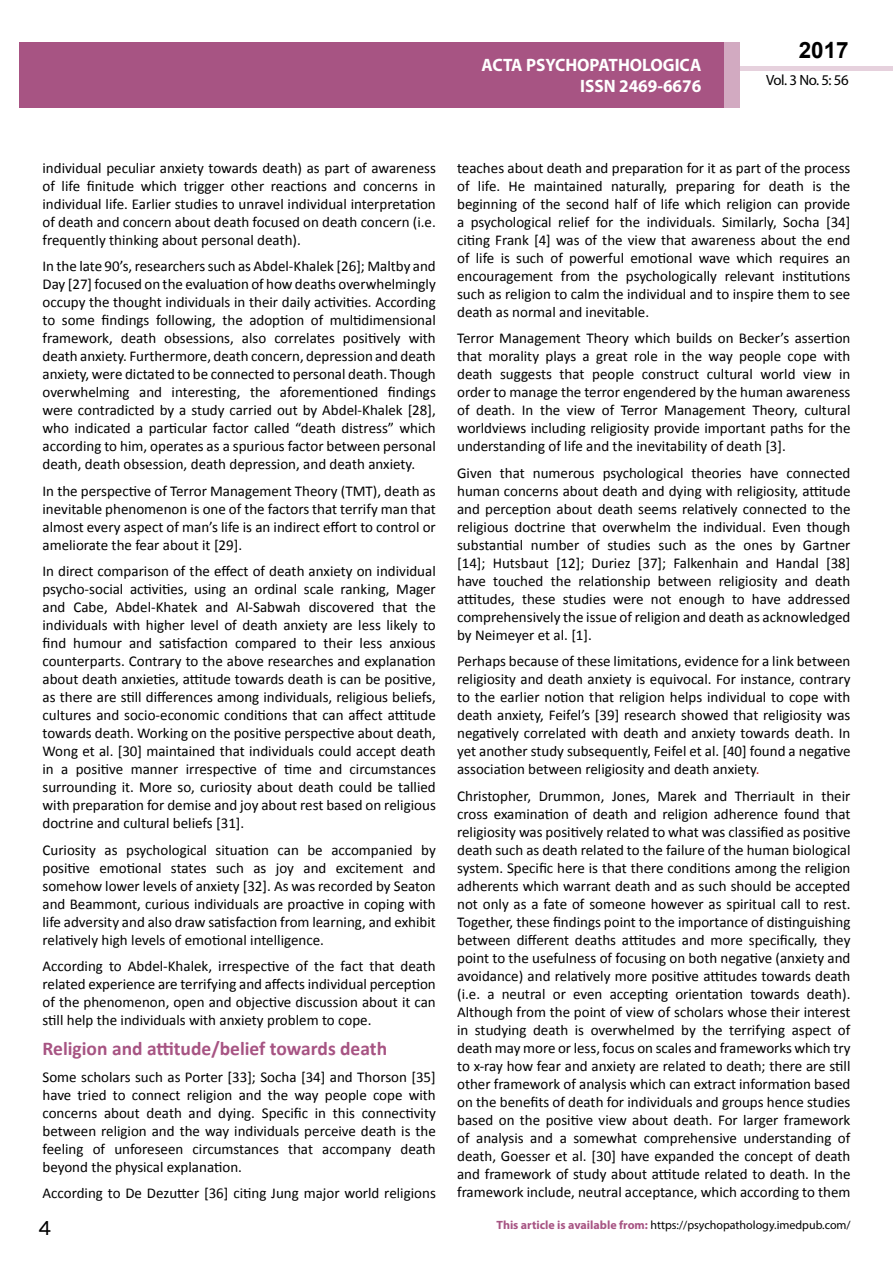
<style>
.page{position:relative;width:893px;height:1263px;background:#fff}
.page>*{position:absolute;margin:0;border:0;box-sizing:border-box;transform-origin:0 0}
.t1{font:25.5px "Tunga";color:#000}
.t2{font:700 22.5px "Arial";color:#000}
.t3{font:700 19.5px "Calibri";color:#a75483}
.t4{font:700 18px/21.6px "Myriad Pro";color:#fff;text-align:right;scale:.96 1}
.t5{font:15px/18px "Calibri";color:#000;text-align:justify}
.t6{font:14.85px "Myriad Pro";letter-spacing:-.03em;color:#000}
.t7{font:12px "Myriad Pro";color:#000}
.s1{color:#c00000}
.s2{font-weight:700;color:#a75483}
</style>
<div class="page">
<div style="left:722px;top:66px;width:171px;height:5px;background:#e6d1dd"></div>
<div style="left:19px;top:42px;width:706px;height:66px;background:#a75483"></div>
<div style="left:725px;top:43px;width:15px;height:65px;background:#d2aac1"></div>
<p class="t4" style="left:482px;top:53px;width:230px">ACTA PSYCHOPATHOLOGICA<br>ISSN 2469-6676</p>
<h2 class="t2" style="left:799px;top:35px;width:52px">2017</h2>
<p class="t6" style="left:766px;top:71px;width:84px">Vol. 3 No. 5: 56</p>
<p class="t5" style="left:43px;top:159px;width:395px">individual peculiar anxiety towards death) as part of awareness of life finitude which trigger other reactions and concerns in individual life. Earlier studies to unravel individual interpretation of death and concern about death focused on death concern (i.e. frequently thinking about personal death).</p>
<p class="t5" style="left:43px;top:257px;width:395px">In the late 90’s, researchers such as Abdel-Khalek [26]; Maltby and Day [27] focused on the evaluation of how deaths overwhelmingly occupy the thought individuals in their daily activities. According to some findings following, the adoption of multidimensional framework, death obsessions, also correlates positively with death anxiety. Furthermore, death concern, depression and death anxiety, were dictated to be connected to personal death. Though overwhelming and interesting, the aforementioned findings were contradicted by a study carried out by Abdel-Khalek [28], who indicated a particular factor called “death distress” which according to him, operates as a spurious factor between personal death, death obsession, death depression, and death anxiety.</p>
<p class="t5" style="left:43px;top:482px;width:395px">In the perspective of Terror Management Theory (TMT), death as inevitable phenomenon is one of the factors that terrify man that almost every aspect of man’s life is an indirect effort to control or ameliorate the fear about it [29].</p>
<p class="t5" style="left:43px;top:562px;width:395px">In direct comparison of the effect of death anxiety on individual psycho-social activities, using an ordinal scale ranking, Mager and Cabe, Abdel-Khatek and Al-Sabwah discovered that the individuals with higher level of death anxiety are less likely to find humour and satisfaction compared to their less anxious counterparts. Contrary to the above researches and explanation about death anxieties, attitude towards death is can be positive, as there are still differences among individuals, religious beliefs, cultures and socio-economic conditions that can affect attitude towards death. Working on the positive perspective about death, Wong et al. [30] maintained that individuals could accept death in a positive manner irrespective of time and circumstances surrounding it. More so, curiosity about death could be tallied with preparation for demise and joy about rest based on religious doctrine and cultural beliefs [31].</p>
<p class="t5" style="left:43px;top:841px;width:395px">Curiosity as psychological situation can be accompanied by positive emotional states such as joy and excitement and somehow lower levels of anxiety [32]. As was recorded by Seaton and Beammont, curious individuals are proactive in coping with life adversity and also draw satisfaction from learning, and exhibit relatively high levels of emotional intelligence.</p>
<p class="t5" style="left:43px;top:957px;width:395px">According to Abdel-Khalek, irrespective of the fact that death related experience are terrifying and affects individual perception of the phenomenon, open and objective discussion about it can still help the individuals with anxiety problem to cope.</p>
<h3 class="t3" style="left:43px;top:1036px;width:346px">Religion and attitude/belief towards death</h3>
<p class="t5" style="left:43px;top:1068px;width:395px">Some scholars such as Porter [33]; Socha [34] and Thorson [35] have tried to connect religion and the way people cope with concerns about death and dying. Specific in this connectivity between religion and the way individuals perceive death is the feeling of unforeseen circumstances that accompany death beyond the physical explanation.</p>
<p class="t5" style="left:43px;top:1184px;width:395px">According to De Dezutter [36] citing Jung major world religions</p>
<p class="t5" style="left:457px;top:159px;width:395px">teaches about death and preparation for it as part of the process of life. He maintained naturally, preparing for death is the beginning of the second half of life which religion can provide a psychological relief for the individuals. Similarly, Socha [34] citing Frank [4] was of the view that awareness about the end of life is such of powerful emotional wave which requires an encouragement from the psychologically relevant institutions such as religion to calm the individual and to inspire them to see death as normal and inevitable.</p>
<p class="t5" style="left:457px;top:329px;width:395px">Terror Management Theory which builds on Becker’s assertion that morality plays a great role in the way people cope with death suggests that people construct cultural world view in order to manage the terror engendered by the human awareness of death. In the view of Terror Management Theory, cultural worldviews including religiosity provide important paths for the understanding of life and the inevitability of death [3].</p>
<p class="t5" style="left:457px;top:464px;width:395px">Given that numerous psychological theories have connected human concerns about death and dying with religiosity, attitude and perception about death seems relatively connected to the religious doctrine that overwhelm the individual. Even though substantial number of studies such as the ones by Gartner [14]; Hutsbaut [12]; Duriez [37]; Falkenhain and Handal [38] have touched the relationship between religiosity and death attitudes, these studies were not enough to have addressed comprehensively the issue of religion and death as acknowledged by Neimeyer et al. [1].</p>
<p class="t5" style="left:457px;top:652px;width:395px">Perhaps because of these limitations, evidence for a link between religiosity and death anxiety is equivocal. For instance, contrary to the earlier notion that religion helps individual to cope with death anxiety, Feifel’s [39] research showed that religiosity was negatively correlated with death and anxiety towards death. In yet another study subsequently, Feifel et al. [40] found a negative association between religiosity and death anxiety<span class="s1">.</span></p>
<p class="t5" style="left:457px;top:787px;width:395px">Christopher, Drummon, Jones, Marek and Therriault in their cross examination of death and religion adherence found that religiosity was positively related to what was classified as positive death such as death related to the failure of the human biological system. Specific here is that there conditions among the religion adherents which warrant death and as such should be accepted not only as a fate of someone however as spiritual call to rest.<br>Together, these findings point to the importance of distinguishing between different deaths attitudes and more specifically, they point to the usefulness of focusing on both negative (anxiety and avoidance) and relatively more positive attitudes towards death (i.e. a neutral or even accepting orientation towards death).<br>Although from the point of view of scholars whose their interest in studying death is overwhelmed by the terrifying aspect of death may more or less, focus on scales and frameworks which try to x-ray how fear and anxiety are related to death; there are still other framework of analysis which can extract information based on the benefits of death for individuals and groups hence studies based on the positive view about death. For larger framework of analysis and a somewhat comprehensive understanding of death, Goesser et al. [30] have expanded the concept of death and framework of study about attitude related to death. In the framework include, neutral acceptance, which according to them</p>
<h1 class="t1" style="left:38px;top:1211px;width:15px">4</h1>
<p class="t7" style="left:497px;top:1218px;width:356px"><span class="s2">This article is available from:</span> https://psychopathology.imedpub.com/</p>
</div>
